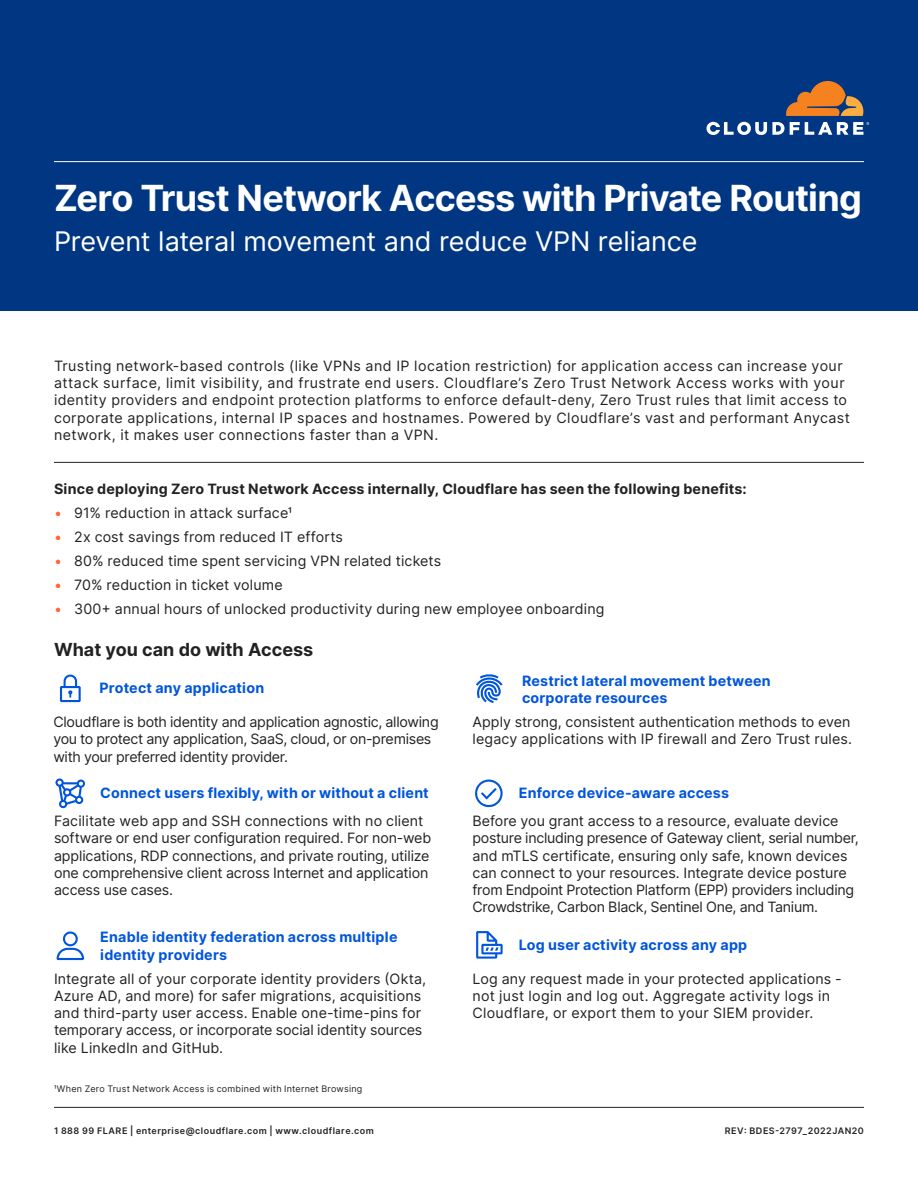
<style>
.page{position:relative;width:918px;height:1188px;background:#fff}
.page>*{position:absolute;margin:0;border:0;box-sizing:border-box;transform-origin:0 0}
.t1{font:700 36px "Inter";letter-spacing:-.025em;color:#fff}
.t2{font:27px "Inter";letter-spacing:-.005em;color:#fff}
.t3{font:700 18px "Inter";color:#222}
.t4{font:14.25px/17.2px "Inter";letter-spacing:.005em;color:#222}
.t5{font:14.25px/17.2px "Inter";letter-spacing:.03em;color:#222}
.t6{font:14.25px/17.2px "Inter";letter-spacing:-.015em;color:#222}
.t7{font:700 14.25px/17.2px "Inter";letter-spacing:.015em;color:#0055dc}
.t8{font:14.25px/17.2px "Inter";letter-spacing:-.02em;color:#222}
.t9{font:700 14.25px "Inter";letter-spacing:.015em;color:#222}
.t10{font:600 9px "Inter";letter-spacing:.055em;color:#222}
.t11{font:9px "Inter";letter-spacing:.025em;color:#222}
.s1{color:#f63}
</style>
<div class="page">
<div style="left:0;top:0;width:918px;height:310px;background:#003682"></div>
<hr style="left:54px;top:161px;width:810px;height:1px;background:#fff">
<hr style="left:54px;top:1107px;width:810px;height:1px;background:#222">
<svg style="left:786px;top:81px;width:77px;height:35px"></svg>
<svg style="left:707px;top:122px;width:162px;height:13px"></svg>
<svg style="left:476px;top:931px;width:27px;height:28px"></svg>
<svg style="left:57px;top:931px;width:27px;height:29px"></svg>
<svg style="left:55px;top:778px;width:30px;height:30px"></svg>
<svg style="left:476px;top:674px;width:27px;height:29px"></svg>
<svg style="left:60px;top:675px;width:21px;height:27px"></svg>
<svg style="left:475px;top:780px;width:28px;height:27px"></svg>
<hr style="left:54px;top:462px;width:810px;height:1px;background:#222">
<h1 class="t1" style="left:54px;top:172px;width:809px">Zero Trust Network Access with Private Routing</h1>
<h2 class="t2" style="left:54px;top:222px;width:645px">Prevent lateral movement and reduce VPN reliance</h2>
<p class="t5" style="left:54px;top:357px;width:798px">Trusting network-based controls (like VPNs and IP location restriction) for application access can increase your attack surface, limit visibility, and frustrate end users. Cloudflare’s Zero Trust Network Access works with your identity providers and endpoint protection platforms to enforce default-deny, Zero Trust rules that limit access to corporate applications, internal IP spaces and hostnames. Powered by Cloudflare’s vast and performant Anycast network, it makes user connections faster than a VPN.</p>
<p class="t9" style="left:54px;top:478px;width:694px">Since deploying Zero Trust Network Access internally, Cloudflare has seen the following benefits:</p>
<p class="t4" style="left:54px;top:504px;width:240px"><span class="s1">•</span> 91% reduction in attack surface1</p>
<p class="t4" style="left:54px;top:528px;width:291px"><span class="s1">•</span> 2x cost savings from reduced IT efforts</p>
<p class="t4" style="left:54px;top:552px;width:389px"><span class="s1">•</span> 80% reduced time spent servicing VPN related tickets</p>
<p class="t4" style="left:54px;top:576px;width:230px"><span class="s1">•</span> 70% reduction in ticket volume</p>
<p class="t4" style="left:54px;top:600px;width:552px"><span class="s1">•</span> 300+ annual hours of unlocked productivity during new employee onboarding</p>
<p class="t3" style="left:54px;top:637px;width:261px">What you can do with Access</p>
<p class="t7" style="left:100px;top:679px;width:166px">Protect any application</p>
<p class="t8" style="left:53px;top:713px;width:387px">Cloudflare is both identity and application agnostic, allowing you to protect any application, SaaS, cloud, or on-premises with your preferred identity provider.</p>
<p class="t7" style="left:100px;top:784px;width:330px">Connect users flexibly, with or without a client</p>
<p class="t4" style="left:54px;top:812px;width:379px">Facilitate web app and SSH connections with no client software or end user configuration required. For non-web applications, RDP connections, and private routing, utilize one comprehensive client across Internet and application access use cases.</p>
<p class="t7" style="left:100px;top:928px;width:299px">Enable identity federation across multiple identity providers</p>
<p class="t4" style="left:54px;top:969px;width:374px">Integrate all of your corporate identity providers (Okta, Azure AD, and more) for safer migrations, acquisitions and third-party user access. Enable one-time-pins for temporary access, or incorporate social identity sources like LinkedIn and GitHub.</p>
<p class="t11" style="left:54px;top:1082px;width:310px">1When Zero Trust Network Access is combined with Internet Browsing</p>
<p class="t7" style="left:522px;top:672px;width:250px">Restrict lateral movement between corporate resources</p>
<p class="t4" style="left:472px;top:713px;width:381px">Apply strong, consistent authentication methods to even legacy applications with IP firewall and Zero Trust rules.</p>
<p class="t7" style="left:519px;top:784px;width:212px">Enforce device-aware access</p>
<p class="t6" style="left:472px;top:812px;width:388px">Before you grant access to a resource, evaluate device posture including presence of Gateway client, serial number, and mTLS certificate, ensuring only safe, known devices can connect to your resources. Integrate device posture from Endpoint Protection Platform (EPP) providers including Crowdstrike, Carbon Black, Sentinel One, and Tanium.</p>
<p class="t7" style="left:519px;top:936px;width:230px">Log user activity across any app</p>
<p class="t4" style="left:472px;top:970px;width:371px">Log any request made in your protected applications - not just login and log out. Aggregate activity logs in<br>Cloudflare, or export them to your SIEM provider.</p>
<p class="t10" style="left:54px;top:1124px;width:321px">1 888 99 FLARE | enterprise@cloudflare.com | www.cloudflare.com</p>
<p class="t10" style="left:725px;top:1124px;width:141px">REV: BDES-2797_2022JAN20</p>
</div>
